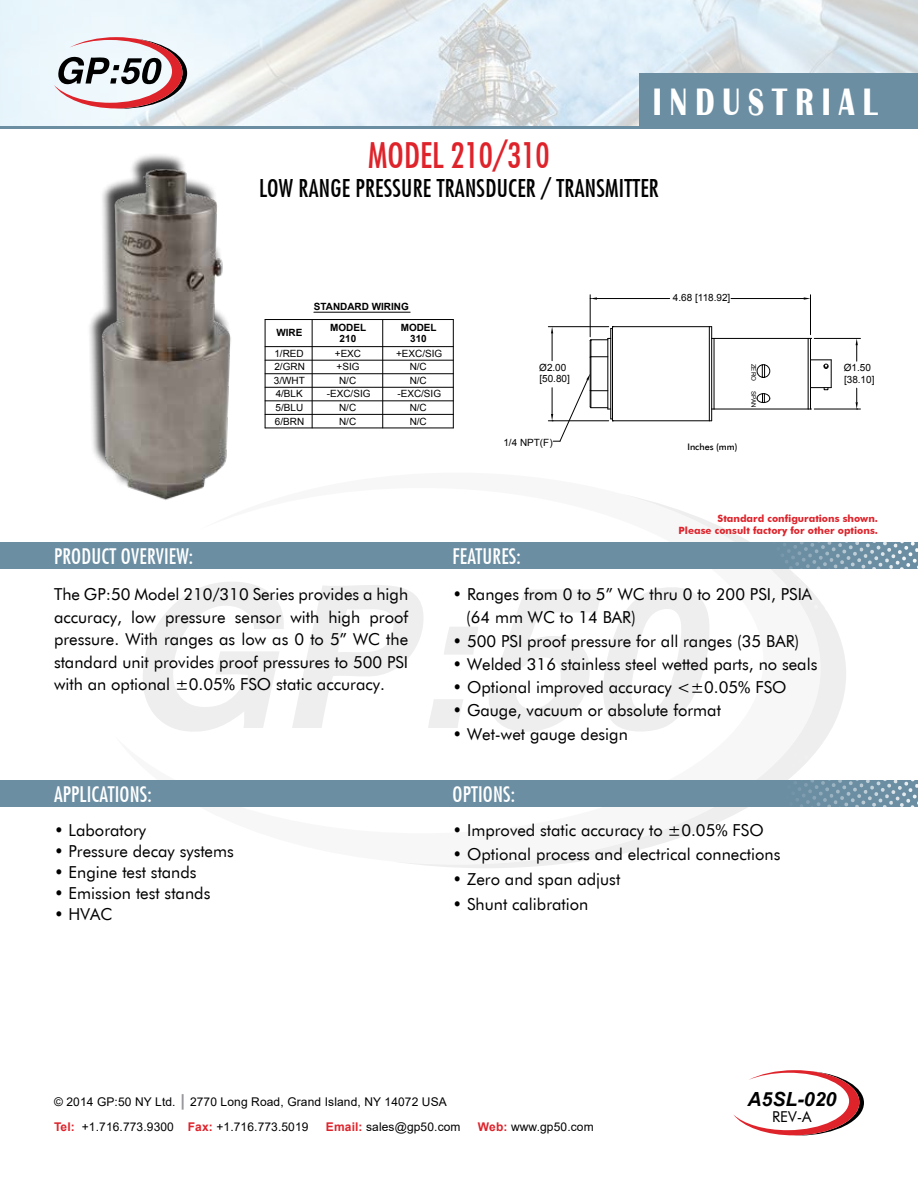
<style>
.page{position:relative;width:918px;height:1188px;background:#fff}
.page>*{position:absolute;margin:0;border:0;box-sizing:border-box;transform-origin:0 0}
.t1{font:700 39.3px "Britannic";letter-spacing:.28em;color:#fff;scale:.74 1}
.t2{font:500 condensed 34.5px "Futura";color:#de232b}
.t3{font:500 condensed 24px "Futura";letter-spacing:.01em;color:#000}
.t4{font:500 condensed 21px "Futura";letter-spacing:.01em;color:#fff}
.t5{font:italic 700 19.5px "Arial";color:#000}
.t6{font:16.5px/22.5px "Futura BT";color:#000}
.t7{font:15px "Futura BT";color:#000}
.t8{font:12px/25.5px "Arial";letter-spacing:.01em;color:#000}
.t9{font:700 10.05px/12px "Futura BT";color:#de232b;text-align:right}
.t10{font:9.9px/13.5px "Arial";color:#000}
.t11{font:700 9.9px/11.2px "Arial";color:#000;text-align:center}
.t12{font:500 9px "Futura BT";color:#000}
.t13{font:6.3px "Arial";color:#000}
.s1{font-weight:700;font-style:italic;font-size:16.5px;color:#939598}
.s2{font-weight:700;color:#de232b}
</style>
<div class="page">
<img style="left:0;top:0;width:918px;height:126px">
<svg style="left:401px;top:496px;width:445px;height:372px"></svg>
<svg style="left:143px;top:582px;width:141px;height:150px"></svg>
<svg style="left:486px;top:584px;width:226px;height:152px"></svg>
<svg style="left:292px;top:573px;width:186px;height:155px"></svg>
<div style="left:639px;top:73px;width:279px;height:53px;background:#6b8ea3"></div>
<svg style="left:54px;top:37px;width:133px;height:72px"></svg>
<div style="left:0;top:780px;width:918px;height:27px;background:#6b8ea3"></div>
<svg style="left:733px;top:1070px;width:131px;height:66px"></svg>
<hr style="left:0;top:126px;width:918px;height:3px;background:#6b8ea3">
<div style="left:0;top:542px;width:918px;height:27px;background:#6b8ea3"></div>
<img style="left:89px;top:154px;width:180px;height:346px">
<svg style="left:811px;top:359px;width:21px;height:31px"></svg>
<hr style="left:810px;top:338px;width:1px;height:71px;background:#000">
<hr style="left:612px;top:326px;width:97px;height:1px;background:#000">
<hr style="left:612px;top:420px;width:97px;height:1px;background:#000">
<svg style="left:709px;top:326px;width:5px;height:13px"></svg>
<hr style="left:714px;top:338px;width:1px;height:71px;background:#000">
<hr style="left:709px;top:327px;width:1px;height:94px;background:#000">
<svg style="left:709px;top:409px;width:5px;height:12px"></svg>
<hr style="left:714px;top:338px;width:94px;height:1px;background:#000">
<hr style="left:714px;top:409px;width:94px;height:1px;background:#000">
<hr style="left:808px;top:338px;width:1px;height:71px;background:#000">
<hr style="left:711px;top:338px;width:1px;height:71px;background:#000">
<hr style="left:612px;top:327px;width:1px;height:94px;background:#000">
<hr style="left:590px;top:357px;width:1px;height:34px;background:#000">
<hr style="left:607px;top:338px;width:1px;height:71px;background:#000">
<hr style="left:610px;top:329px;width:1px;height:90px;background:#000">
<svg style="left:756px;top:393px;width:15px;height:10px"></svg>
<hr style="left:814px;top:338px;width:46px;height:1px;background:#000">
<hr style="left:814px;top:409px;width:46px;height:1px;background:#000">
<svg style="left:856px;top:338px;width:2px;height:23px"></svg>
<svg style="left:856px;top:388px;width:2px;height:22px"></svg>
<hr style="left:810px;top:295px;width:1px;height:40px;background:#000">
<hr style="left:590px;top:295px;width:1px;height:42px;background:#000">
<hr style="left:731px;top:298px;width:73px;height:1px;background:#000">
<hr style="left:597px;top:298px;width:73px;height:1px;background:#000">
<svg style="left:804px;top:297px;width:6px;height:3px"></svg>
<svg style="left:589px;top:338px;width:22px;height:20px"></svg>
<svg style="left:590px;top:297px;width:7px;height:3px"></svg>
<hr style="left:548px;top:326px;width:61px;height:1px;background:#000">
<hr style="left:548px;top:420px;width:61px;height:1px;background:#000">
<svg style="left:551px;top:327px;width:2px;height:34px"></svg>
<svg style="left:551px;top:374px;width:62px;height:68px"></svg>
<hr style="left:314px;top:312px;width:96px;height:1px;background:#000">
<hr style="left:265px;top:319px;width:188px;height:1px;background:#000">
<hr style="left:265px;top:427px;width:188px;height:1px;background:#000">
<hr style="left:265px;top:414px;width:188px;height:1px;background:#000">
<hr style="left:265px;top:400px;width:188px;height:1px;background:#000">
<hr style="left:265px;top:387px;width:188px;height:1px;background:#000">
<hr style="left:265px;top:373px;width:188px;height:1px;background:#000">
<hr style="left:265px;top:360px;width:188px;height:1px;background:#000">
<hr style="left:265px;top:346px;width:188px;height:1px;background:#000">
<hr style="left:265px;top:320px;width:1px;height:108px;background:#000">
<hr style="left:312px;top:320px;width:1px;height:108px;background:#000">
<hr style="left:382px;top:320px;width:1px;height:108px;background:#000">
<hr style="left:453px;top:320px;width:1px;height:108px;background:#000">
<div style="left:757px;top:364px;width:13px;height:14px;border:1px solid #000;border-radius:50%"></div>
<svg style="left:762px;top:365px;width:3px;height:13px"></svg>
<svg style="left:746px;top:738px;width:172px;height:127px"></svg>
<svg style="left:746px;top:502px;width:172px;height:127px"></svg>
<h2 class="t2" style="left:368px;top:134px;width:183px">MODEL 210/310</h2>
<h1 class="t1" style="left:653px;top:80px;width:305px">INDUSTRIAL</h1>
<h3 class="t3" style="left:259px;top:174px;width:401px">LOW RANGE PRESSURE TRANSDUCER / TRANSMITTER</h3>
<p class="t11" style="left:276px;top:328px;width:28px">WIRE</p>
<p class="t10" style="left:274px;top:347px;width:33px">1/RED<br>2/GRN<br>3/WHT<br>4/BLK<br>5/BLU<br>6/BRN</p>
<p class="t11" style="left:314px;top:301px;width:97px">STANDARD WIRING</p>
<p class="t11" style="left:330px;top:322px;width:37px">MODEL<br>210</p>
<p class="t10" style="left:327px;top:347px;width:45px;text-align:center">+EXC +SIG<br>N/C -EXC/SIG<br>N/C<br>N/C</p>
<p class="t10" style="left:396px;top:347px;width:48px;text-align:center">+EXC/SIG<br>N/C<br>N/C -EXC/SIG<br>N/C<br>N/C</p>
<p class="t11" style="left:401px;top:322px;width:37px">MODEL<br>310</p>
<p class="t10" style="left:539px;top:362px;width:32px;line-height:11.4px">Ø2.00 [50.80]</p>
<p class="t10" style="left:503px;top:436px;width:51px">1/4 NPT(F)</p>
<p class="t10" style="left:673px;top:291px;width:59px">4.68 [118.92]</p>
<p class="t12" style="left:687px;top:442px;width:51px">Inches (mm)</p>
<p class="t13" style="left:758px;top:364px;width:19px;rotate:90deg">ZERO</p>
<p class="t13" style="left:758px;top:391px;width:18px;rotate:90deg">SPAN</p>
<p class="t10" style="left:844px;top:362px;width:32px;line-height:11.4px">Ø1.50 [38.10]</p>
<p class="t9" style="left:679px;top:513px;width:201px">Standard configurations shown.<br>Please consult factory for other options.</p>
<p class="t4" style="left:54px;top:544px;width:141px">PRODUCT OVERVIEW:</p>
<p class="t6" style="left:54px;top:583px;width:356px;text-align:justify">The GP:50 Model 210/310 Series provides a high accuracy, low pressure sensor with high proof pressure. With ranges as low as 0 to 5” WC the standard unit provides proof pressures to 500 PSI with an optional ±0.05% FSO static accuracy.</p>
<p class="t4" style="left:54px;top:782px;width:99px">APPLICATIONS:</p>
<p class="t6" style="left:54px;top:818px;width:94px">• Laboratory</p>
<p class="t6" style="left:54px;top:839px;width:181px">• Pressure decay systems</p>
<p class="t6" style="left:54px;top:860px;width:144px">• Engine test stands</p>
<p class="t6" style="left:54px;top:881px;width:158px">• Emission test stands</p>
<p class="t6" style="left:54px;top:902px;width:60px">• HVAC</p>
<p class="t4" style="left:453px;top:544px;width:70px">FEATURES:</p>
<p class="t6" style="left:466px;top:583px;width:348px;line-height:23.2px;text-indent:-13px">• Ranges from 0 to 5” WC thru 0 to 200 PSI, PSIA (64 mm WC to 14 BAR)</p>
<p class="t6" style="left:453px;top:629px;width:348px">• 500 PSI proof pressure for all ranges (35 BAR)</p>
<p class="t6" style="left:453px;top:653px;width:366px">• Welded 316 stainless steel wetted parts, no seals</p>
<p class="t6" style="left:453px;top:676px;width:336px">• Optional improved accuracy &lt;±0.05% FSO</p>
<p class="t6" style="left:453px;top:699px;width:270px">• Gauge, vacuum or absolute format</p>
<p class="t6" style="left:453px;top:722px;width:177px">• Wet-wet gauge design</p>
<p class="t4" style="left:453px;top:782px;width:64px">OPTIONS:</p>
<p class="t6" style="left:453px;top:818px;width:313px">• Improved static accuracy to ±0.05% FSO</p>
<p class="t6" style="left:453px;top:843px;width:329px">• Optional process and electrical connections</p>
<p class="t6" style="left:453px;top:868px;width:169px">• Zero and span adjust</p>
<p class="t6" style="left:453px;top:893px;width:137px">• Shunt calibration</p>
<p class="t8" style="left:54px;top:1088px;width:394px">© 2014 GP:50 NY Ltd. <span class="s1">|</span> 2770 Long Road, Grand Island, NY 14072 USA<br><span class="s2">Tel:</span> +1.716.773.9300 <span class="s2">Fax:</span> +1.716.773.5019</p>
<p class="t8" style="left:326px;top:1114px;width:136px"><span class="s2">Email:</span> sales@gp50.com</p>
<p class="t8" style="left:478px;top:1114px;width:117px"><span class="s2">Web:</span> www.gp50.com</p>
<p class="t5" style="left:748px;top:1086px;width:90px">A5SL-020</p>
<p class="t7" style="left:772px;top:1108px;width:41px">REV-A</p>
</div>
